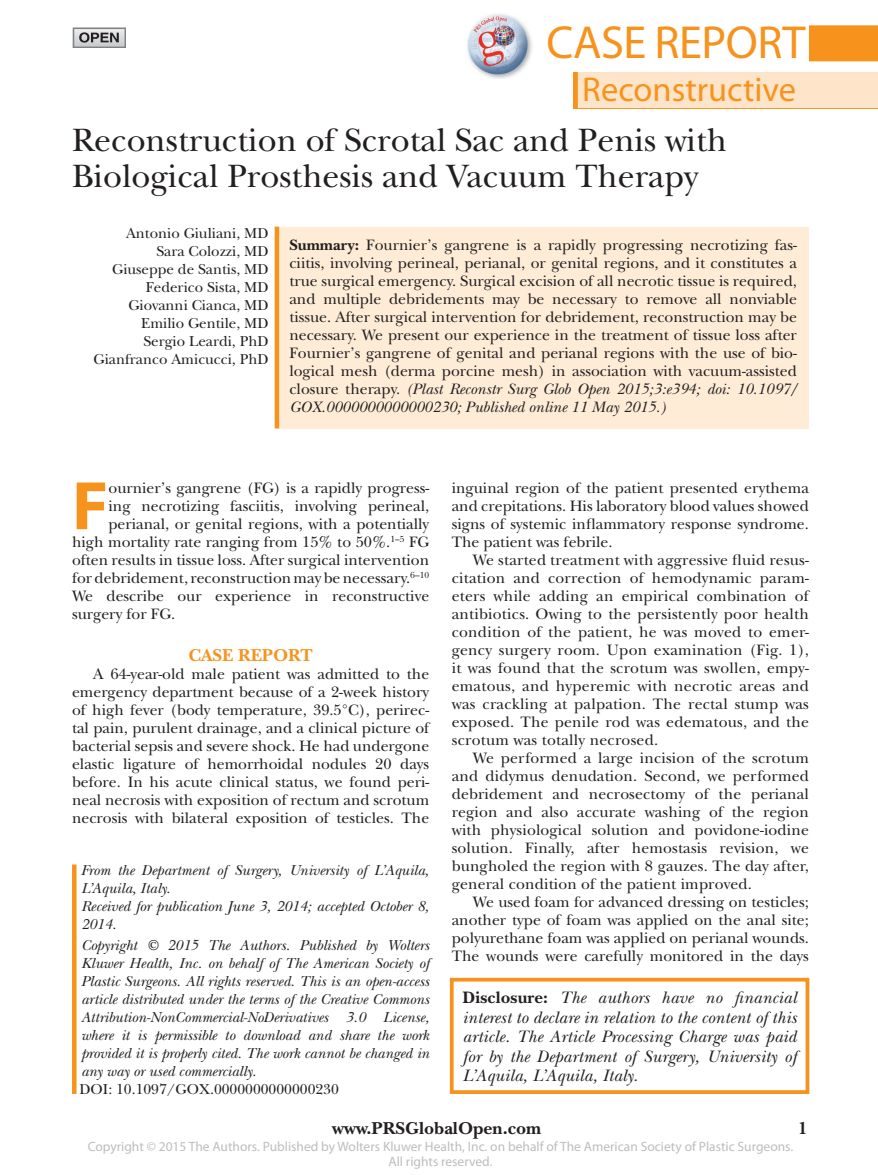
<style>
.page{position:relative;width:878px;height:1175px;background:#fff}
.page>*{position:absolute;margin:0;border:0;box-sizing:border-box;transform-origin:0 0}
.t1{font:700 69.15px "Myriad Pro";color:#f7931d}
.t2{font:46.5px "Myriad Pro";letter-spacing:-.01em;color:#f7931d}
.t3{font:34.5px "Myriad Pro";color:#f7931d}
.t4{font:33.75px/36px "New Baskerville";color:#231f20}
.t5{font:700 18px "New Baskerville";color:#231f20}
.t6{font:700 18px "New Baskerville";color:#f7931d}
.t7{font:italic 17.25px/19.5px "New Baskerville";letter-spacing:.01em;color:#231f20;text-align:justify}
.t8{font:15.75px/18px "New Baskerville";color:#231f20;text-align:justify}
.t9{font:italic 15px/18px "New Baskerville";color:#231f20}
.t10{font:15px/18px "New Baskerville";color:#231f20;text-align:right}
.t11{font:13.5px/15px "Myriad Pro";color:#bcbdc0;text-align:center}
.s1{font-weight:700}
.s2{font-style:italic}
.s3{font-weight:700;font-style:normal}
</style>
<div class="page">
<img style="left:467px;top:12px;width:65px;height:66px">
<div style="left:73px;top:28px;width:52px;height:20px;border:2px solid #808285"></div>
<svg style="left:79px;top:32px;width:40px;height:11px"></svg>
<div style="left:450px;top:977px;width:359px;height:117px;border:4px solid #f7931d"></div>
<hr style="left:72px;top:864px;width:4px;height:73px;background:#f7931d">
<hr style="left:72px;top:936px;width:4px;height:157px;background:#f7931d">
<div style="left:277px;top:227px;width:531px;height:201px;background:#feecd7"></div>
<div style="left:274px;top:227px;width:5px;height:201px;background:#f7931d"></div>
<div style="left:578px;top:72px;width:300px;height:36px;background:#fee5ca"></div>
<div style="left:808px;top:25px;width:70px;height:36px;background:#f7931d"></div>
<h2 class="t2" style="left:546px;top:14px;width:260px">Case Report</h2>
<h3 class="t3" style="left:582px;top:68px;width:215px">Reconstructive</h3>
<h3 class="t4" style="left:72px;top:122px;width:656px">Reconstruction of Scrotal Sac and Penis with<br>Biological Prosthesis and Vacuum Therapy</h3>
<p class="t10" style="left:94px;top:224px;width:176px">Antonio Giuliani, MD<br>Sara Colozzi, MD<br>Giuseppe de Santis, MD<br>Federico Sista, MD<br>Giovanni Cianca, MD<br>Emilio Gentile, MD<br>Sergio Leardi, PhD<br>Gianfranco Amicucci, PhD</p>
<p class="t8" style="left:289px;top:236px;width:509px"><span class="s1">Summary:</span> Fournier’s gangrene is a rapidly progressing necrotizing fas&shy;ciitis, involving perineal, perianal, or genital regions, and it constitutes a true surgical emergency. Surgical excision of all necrotic tissue is required, and multiple debridements may be necessary to remove all nonviable tissue. After surgical intervention for debridement, reconstruction may be necessary. We present our experience in the treatment of tissue loss after Fournier’s gangrene of genital and perianal regions with the use of bio&shy;logical mesh (derma porcine mesh) in association with vacuum-assisted closure therapy. <span class="s2">(Plast Reconstr Surg Glob Open 2015;3:e394; doi: 10.1097/ GOX.0000000000000230; Published online 11 May 2015.)</span></p>
<h1 class="t1" style="left:72px;top:461px;width:38px">F</h1>
<p class="t8" style="left:108px;top:479px;width:322px">ournier’s gangrene (FG) is a rapidly progress-</p>
<p class="t8" style="left:108px;top:497px;width:322px">ing necrotizing fasciitis, involving perineal,</p>
<p class="t8" style="left:108px;top:515px;width:322px">perianal, or genital regions, with a potentially</p>
<p class="t8" style="left:72px;top:533px;width:359px">high mortality rate ranging from 15% to 50%.<sup>1–5</sup> FG</p>
<p class="t8" style="left:72px;top:551px;width:359px">often results in tissue loss. After surgical intervention</p>
<p class="t8" style="left:72px;top:569px;width:358px">for debridement, reconstruction may be necessary.<sup>6–10</sup></p>
<p class="t8" style="left:72px;top:587px;width:358px">We describe our experience in reconstructive</p>
<p class="t8" style="left:72px;top:605px;width:105px">surgery for FG.</p>
<p class="t6" style="left:188px;top:645px;width:126px">CASE REPORT</p>
<p class="t8" style="left:72px;top:665px;width:359px;text-indent:21px">A 64-year-old male patient was admitted to the emergency department because of a 2-week history of high fever (body temperature, 39.5°C), perirec&shy;tal pain, purulent drainage, and a clinical picture of bacterial sepsis and severe shock. He had undergone elastic ligature of hemorrhoidal nodules 20 days before. In his acute clinical status, we found peri&shy;neal necrosis with exposition of rectum and scrotum necrosis with bilateral exposition of testicles. The</p>
<p class="t9" style="left:81px;top:861px;width:349px">From the Department of Surgery, University of L’Aquila, L’Aquila, Italy.<br>Received for publication June 3, 2014; accepted October 8, 2014.</p>
<p class="t9" style="left:81px;top:936px;width:350px;text-align:justify">Copyright © 2015 The Authors. Published by Wolters Kluwer Health, Inc. on behalf of The American Society of Plastic Surgeons. All rights reserved. This is an open-access article distributed under the terms of the Creative Commons Attribution-NonCommercial-NoDerivatives 3.0 License, where it is permissible to download and share the work provided it is properly cited. The work cannot be changed in any way or used commercially.</p>
<p class="t10" style="left:80px;top:1080px;width:261px">DOI: 10.1097/GOX.0000000000000230</p>
<p class="t8" style="left:452px;top:479px;width:358px">inguinal region of the patient presented erythema and crepitations. His laboratory blood values showed signs of systemic inflammatory response syndrome.<br>The patient was febrile.</p>
<p class="t8" style="left:452px;top:551px;width:359px;text-indent:21px">We started treatment with aggressive fluid resus&shy;citation and correction of hemodynamic param&shy;eters while adding an empirical combination of antibiotics. Owing to the persistently poor health condition of the patient, he was moved to emer&shy;gency surgery room. Upon examination (Fig. 1), it was found that the scrotum was swollen, empy&shy;ematous, and hyperemic with necrotic areas and was crackling at palpation. The rectal stump was exposed. The penile rod was edematous, and the scrotum was totally necrosed.</p>
<p class="t8" style="left:452px;top:749px;width:359px;text-indent:21px">We performed a large incision of the scrotum and didymus denudation. Second, we performed debridement and necrosectomy of the perianal region and also accurate washing of the region with physiological solution and povidone-iodine solution. Finally, after hemostasis revision, we bungholed the region with 8 gauzes. The day after, general condition of the patient improved.</p>
<p class="t8" style="left:452px;top:893px;width:359px;text-indent:21px">We used foam for advanced dressing on testicles; another type of foam was applied on the anal site; polyurethane foam was applied on perianal wounds.<br>The wounds were carefully monitored in the days</p>
<p class="t7" style="left:462px;top:988px;width:335px"><span class="s3">Disclosure:</span> The authors have no financial interest to declare in relation to the content of this article. The Article Processing Charge was paid for by the Department of Surgery, University of L’Aquila, L’Aquila, Italy.</p>
<p class="t5" style="left:332px;top:1118px;width:210px">www.PRSGlobalOpen.com</p>
<p class="t5" style="left:798px;top:1118px;width:11px">1</p>
<p class="t11" style="left:88px;top:1139px;width:707px">Copyright © 2015 The Authors. Published by Wolters Kluwer Health, Inc. on behalf of The American Society of Plastic Surgeons.<br>All rights reserved.</p>
</div>
